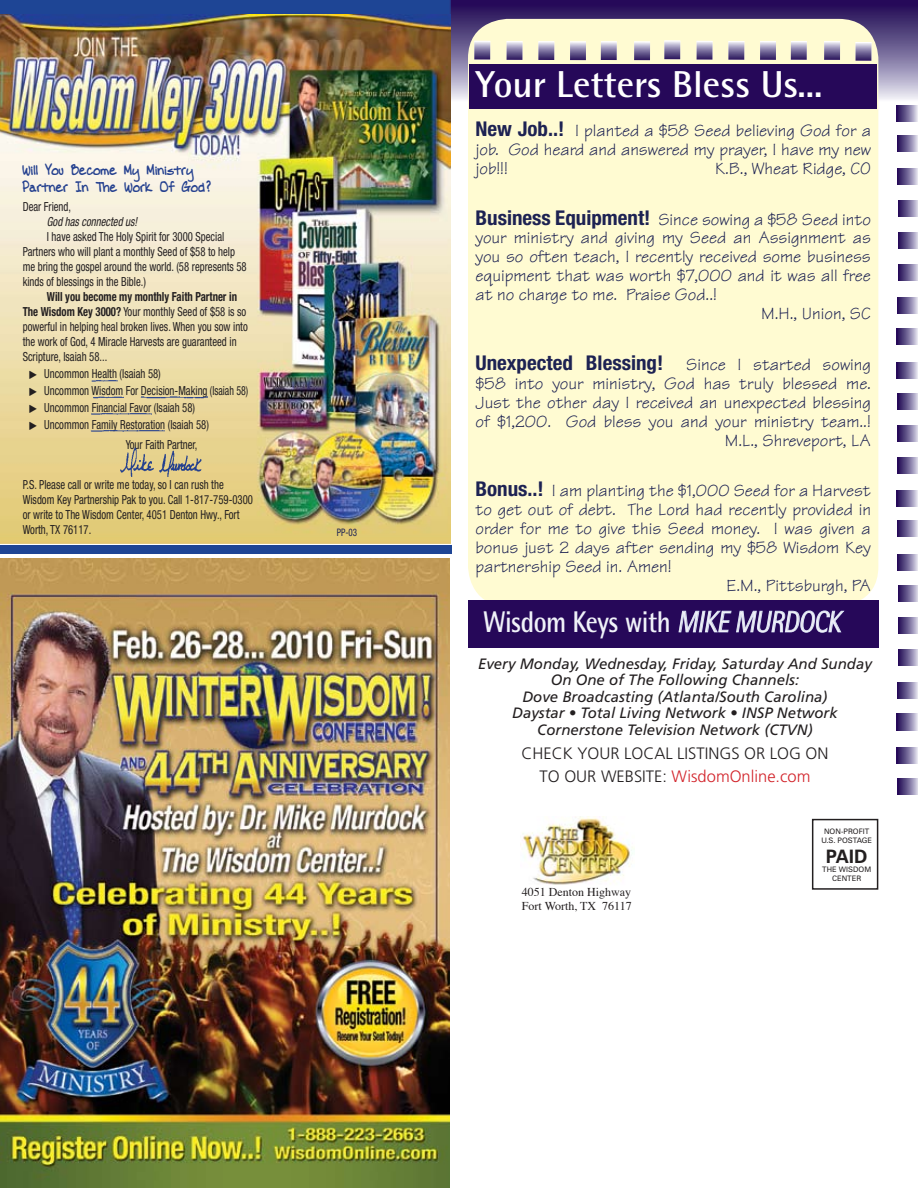
<style>
.page{position:relative;width:918px;height:1188px;background:#fff}
.page>*{position:absolute;margin:0;border:0;box-sizing:border-box;transform-origin:0 0}
.t1{font:700 37.5px "Rotis Semi Sans";color:#fff}
.t2{font:700 30px "Rotis Semi Sans";letter-spacing:-.02em;color:#f0f2f9;scale:.87 1}
.t3{font:700 condensed 20.4px "Helvetica Neue";color:#1d2253}
.t4{font:700 18.6px "Zurich BT";color:#231f20}
.t5{font:17.4px/18.9px "Tekton";color:#1d2253;text-align:justify}
.t6{font:700 17.25px/17.2px "Farrahs Hand";color:#24408f;scale:.79 1}
.t7{font:300 16.5px/23.4px "Frutiger";color:#231f20;text-align:center}
.t8{font:italic 15px/16.5px "Frutiger";color:#231f20;text-align:center}
.t9{font:condensed 12.6px/15px "Helvetica Neue";color:#231f20;scale:.86 1}
.t10{font:italic condensed 12.6px "Helvetica Neue";color:#231f20;scale:.86 1}
.t11{font:12px/14.4px "Times";color:#231f20}
.t12{font:condensed 10.35px "Helvetica Neue";color:#1d2253;scale:.87 1}
.t13{font:7.5px/9.6px "Zurich BT";color:#231f20;text-align:center}
.s1{font-weight:700}
.s2{font-family:"Helvetica Neue";font-weight:700;font-stretch:condensed;font-size:20.4px}
.s3{font-weight:400;font-style:italic}
.s4{color:#d2232a}
</style>
<div class="page">
<svg style="left:450px;top:0;width:468px;height:173px"></svg>
<div style="left:0;top:0;width:451px;height:20px;background:#1e4595"></div>
<img style="left:0;top:15px;width:450px;height:528px">
<div style="left:0;top:545px;width:452px;height:9px;background:#1e4595"></div>
<img style="left:116px;top:437px;width:91px;height:39px">
<img style="left:88px;top:370px;width:30px;height:16px">
<img style="left:89px;top:387px;width:35px;height:16px">
<img style="left:133px;top:386px;width:74px;height:17px">
<img style="left:84px;top:403px;width:67px;height:16px">
<img style="left:81px;top:421px;width:84px;height:15px">
<div style="left:468px;top:19px;width:410px;height:587px;background:#fffbd2;border-radius:40px"></div>
<svg style="left:634px;top:41px;width:16px;height:19px"></svg>
<svg style="left:601px;top:41px;width:16px;height:19px"></svg>
<svg style="left:570px;top:41px;width:16px;height:19px"></svg>
<svg style="left:538px;top:41px;width:16px;height:19px"></svg>
<svg style="left:507px;top:41px;width:16px;height:19px"></svg>
<svg style="left:474px;top:41px;width:16px;height:19px"></svg>
<svg style="left:824px;top:41px;width:16px;height:19px"></svg>
<svg style="left:791px;top:41px;width:16px;height:19px"></svg>
<svg style="left:760px;top:41px;width:16px;height:19px"></svg>
<svg style="left:728px;top:41px;width:16px;height:19px"></svg>
<svg style="left:697px;top:41px;width:16px;height:19px"></svg>
<svg style="left:664px;top:41px;width:16px;height:18px"></svg>
<svg style="left:856px;top:42px;width:15px;height:19px"></svg>
<img style="left:520px;top:816px;width:114px;height:69px">
<div style="left:812px;top:819px;width:66px;height:71px;border:2px solid #231f20"></div>
<svg style="left:897px;top:135px;width:21px;height:16px"></svg>
<svg style="left:897px;top:169px;width:21px;height:16px"></svg>
<div style="left:898px;top:200px;width:20px;height:16px;background:linear-gradient(to right,#19034e,#c4c1d8)"></div>
<div style="left:898px;top:232px;width:20px;height:16px;background:linear-gradient(to right,#19034e,#c4c1d8)"></div>
<div style="left:898px;top:264px;width:20px;height:17px;background:linear-gradient(to right,#19034e,#c4c1d8)"></div>
<svg style="left:897px;top:297px;width:21px;height:16px"></svg>
<svg style="left:897px;top:520px;width:21px;height:17px"></svg>
<svg style="left:897px;top:554px;width:21px;height:16px"></svg>
<div style="left:898px;top:585px;width:20px;height:17px;background:linear-gradient(to right,#19034e,#c4c1d8)"></div>
<div style="left:898px;top:618px;width:20px;height:16px;background:linear-gradient(to right,#19034e,#c4c1d8)"></div>
<div style="left:898px;top:650px;width:20px;height:16px;background:linear-gradient(to right,#19034e,#c4c1d8)"></div>
<svg style="left:897px;top:682px;width:21px;height:17px"></svg>
<svg style="left:897px;top:328px;width:21px;height:17px"></svg>
<svg style="left:897px;top:362px;width:21px;height:16px"></svg>
<div style="left:898px;top:393px;width:20px;height:17px;background:linear-gradient(to right,#1b0550,#c6c3da)"></div>
<div style="left:898px;top:426px;width:20px;height:16px;background:linear-gradient(to right,#1b0550,#c6c3da)"></div>
<div style="left:898px;top:458px;width:20px;height:16px;background:linear-gradient(to right,#1b0550,#c6c3da)"></div>
<svg style="left:897px;top:490px;width:21px;height:17px"></svg>
<svg style="left:897px;top:714px;width:21px;height:16px"></svg>
<svg style="left:897px;top:748px;width:21px;height:16px"></svg>
<div style="left:898px;top:779px;width:20px;height:16px;background:linear-gradient(to right,#1b0550,#c6c3da)"></div>
<svg style="left:897px;top:105px;width:21px;height:16px"></svg>
<div style="left:468px;top:600px;width:411px;height:48px;background:#260859"></div>
<svg style="left:678px;top:610px;width:167px;height:23px"></svg>
<img style="left:0;top:558px;width:450px;height:630px">
<div style="left:470px;top:64px;width:408px;height:46px;background:#260859"></div>
<svg style="left:29px;top:371px;width:8px;height:8px"></svg>
<svg style="left:29px;top:387px;width:8px;height:9px"></svg>
<svg style="left:29px;top:404px;width:8px;height:9px"></svg>
<svg style="left:29px;top:421px;width:8px;height:9px"></svg>
<p class="t6" style="left:22px;top:161px;width:241px">Will You Become My Ministry<br>Partner In The Work Of God?</p>
<p class="t9" style="left:23px;top:199px;width:58px">Dear Friend,</p>
<p class="t10" style="left:47px;top:214px;width:107px">God has connected us!</p>
<p class="t9" style="left:23px;top:229px;width:262px;text-indent:24px">I have asked The Holy Spirit for 3000 Special Partners who will plant a monthly Seed of $58 to help me bring the gospel around the world. (58 represents 58 kinds of blessings in the Bible.)</p>
<p class="t9" style="left:23px;top:289px;width:263px;text-indent:24px"><span class="s1">Will you become my monthly Faith Partner in The Wisdom Key 3000?</span> Your monthly Seed of $58 is so powerful in helping heal broken lives. When you sow into the work of God, 4 Miracle Harvests are guaranteed in Scripture, Isaiah 58...</p>
<p class="t9" style="left:44px;top:365px;width:239px;line-height:17px">Uncommon Health (Isaiah 58)<br>Uncommon Wisdom For Decision-Making (Isaiah 58)<br>Uncommon Financial Favor (Isaiah 58)<br>Uncommon Family Restoration (Isaiah 58)</p>
<p class="t9" style="left:126px;top:437px;width:85px">Your Faith Partner,</p>
<p class="t9" style="left:23px;top:477px;width:269px">P.S. Please call or write me today, so I can rush the Wisdom Key Partnership Pak to you. Call 1-817-759-0300 or write to The Wisdom Center, 4051 Denton Hwy., Fort Worth, TX 76117.</p>
<p class="t12" style="left:337px;top:526px;width:25px">PP-03</p>
<h1 class="t1" style="left:476px;top:62px;width:348px">Your Letters Bless Us...</h1>
<p class="t5" style="left:476px;top:121px;width:397px"><span class="s2">New Job..!</span> I planted a $58 Seed believing God for a job. God heard and answered my prayer, I have my new job!!!</p>
<p class="t5" style="left:715px;top:159px;width:157px">K.B., Wheat Ridge, CO</p>
<p class="t5" style="left:476px;top:210px;width:397px"><span class="s2">Business Equipment!</span> Since sowing a $58 Seed into</p>
<p class="t5" style="left:476px;top:228px;width:397px">your ministry and giving my Seed an Assignment as</p>
<p class="t5" style="left:476px;top:247px;width:397px">you so often teach, I recently received some business</p>
<p class="t5" style="left:476px;top:266px;width:397px">equipment that was worth $7,000 and it was all free</p>
<p class="t5" style="left:476px;top:285px;width:243px">at no charge to me. Praise God..!</p>
<p class="t5" style="left:761px;top:304px;width:111px">M.H., Union, SC</p>
<p class="t3" style="left:476px;top:350px;width:189px">Unexpected Blessing!</p>
<p class="t5" style="left:476px;top:355px;width:397px;text-align:right">Since I started sowing<br>$58 into your ministry, God has truly blessed me.<br>Just the other day I received an unexpected blessing of $1,200. God bless you and your ministry team..!<br>M.L., Shreveport, LA</p>
<p class="t5" style="left:476px;top:482px;width:397px"><span class="s2">Bonus..!</span> I am planting the $1,000 Seed for a Harvest</p>
<p class="t5" style="left:476px;top:500px;width:397px">to get out of debt. The Lord had recently provided in</p>
<p class="t5" style="left:476px;top:519px;width:397px">order for me to give this Seed money. I was given a</p>
<p class="t5" style="left:476px;top:538px;width:397px">bonus just 2 days after sending my $58 Wisdom Key</p>
<p class="t5" style="left:476px;top:557px;width:198px">partnership Seed in. Amen!</p>
<p class="t5" style="left:726px;top:576px;width:146px">E.M., Pittsburgh, PA</p>
<h2 class="t2" style="left:483px;top:603px;width:413px">Wisdom Keys with <span class="s3">MIKE MURDOCK</span></h2>
<p class="t8" style="left:478px;top:655px;width:395px">Every Monday, Wednesday, Friday, Saturday And Sunday On One of The Following Channels:<br>Dove Broadcasting (Atlanta/South Carolina)<br>Daystar • Total Living Network • INSP Network Cornerstone Television Network (CTVN)</p>
<p class="t7" style="left:521px;top:741px;width:309px">CHECK YOUR LOCAL LISTINGS OR LOG ON<br>TO OUR WEBSITE: <span class="s4">WisdomOnline.com</span></p>
<p class="t11" style="left:522px;top:883px;width:111px">4051 Denton Highway<br>Fort Worth, TX 76117</p>
<p class="t13" style="left:821px;top:826px;width:52px">NON-PROFIT<br>U.S. POSTAGE</p>
<p class="t4" style="left:826px;top:845px;width:43px">PAID</p>
<p class="t13" style="left:822px;top:864px;width:50px;line-height:9px">THE WISDOM<br>CENTER</p>
</div>
